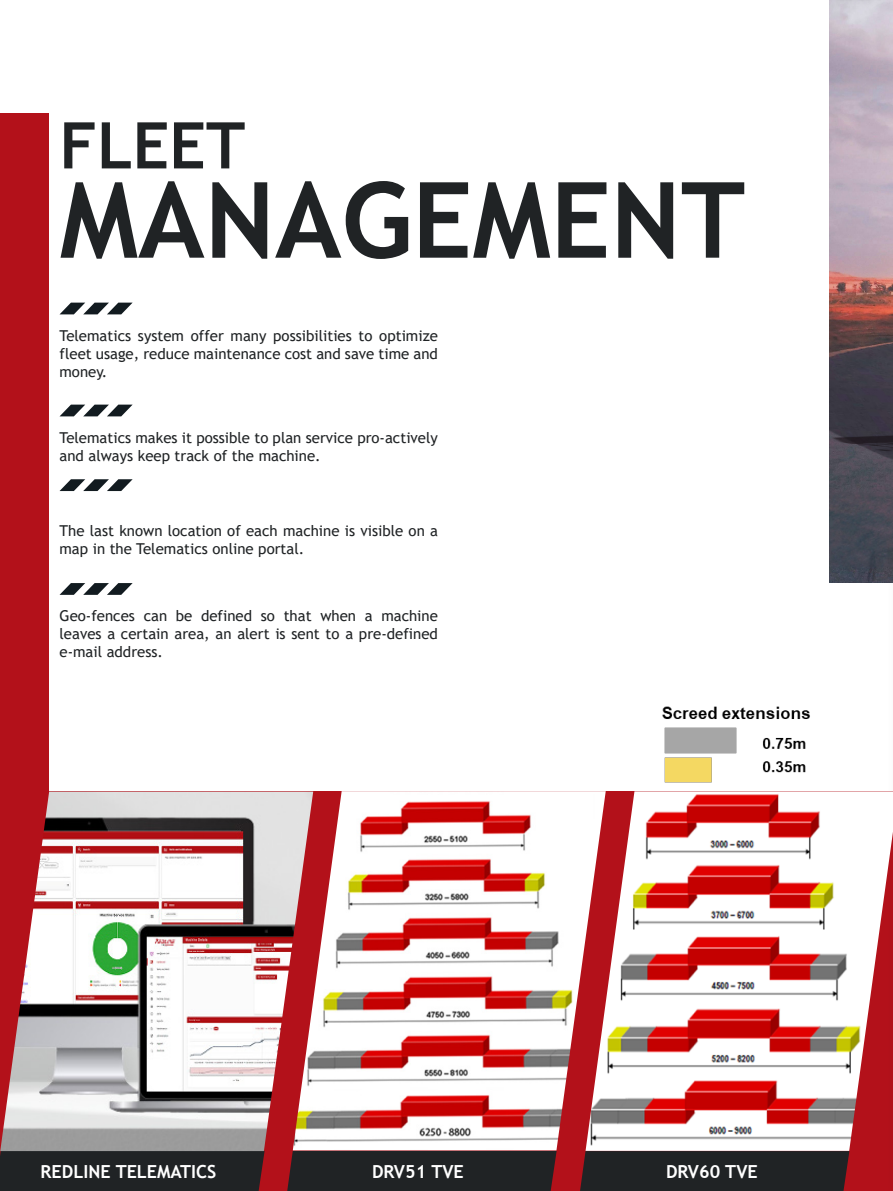
<style>
.page{position:relative;width:893px;height:1191px;background:#fff}
.page>*{position:absolute;margin:0;border:0;box-sizing:border-box;transform-origin:0 0}
.t1{font:700 105.3px "Trebuchet MS";color:#202325}
.t2{font:700 64.35px "Trebuchet MS";color:#202325}
.Heading{font:700 18px "Trebuchet MS";color:#fff}
.Content_Black_Text{font:15px/18px "Trebuchet MS";color:#202325;text-align:justify}
</style>
<div class="page">
<img style="left:829px;top:0;width:64px;height:583px">
<div style="left:0;top:114px;width:49px;height:1077px;background:#b3111a"></div>
<div style="left:885px;top:515px;width:8px;height:676px;background:#231f20;opacity:.15"></div>
<hr style="left:892px;top:523px;width:1px;height:668px;background:#b3111a">
<svg style="left:892px;top:730px;width:1px;height:61px"></svg>
<svg style="left:60px;top:303px;width:72px;height:11px"></svg>
<svg style="left:60px;top:404px;width:73px;height:12px"></svg>
<svg style="left:60px;top:479px;width:73px;height:12px"></svg>
<svg style="left:60px;top:583px;width:73px;height:12px"></svg>
<div style="left:580px;top:1151px;width:269px;height:40px;background:#202325"></div>
<div style="left:287px;top:1150px;width:270px;height:41px;background:#202325"></div>
<div style="left:0;top:1151px;width:265px;height:40px;background:#202325"></div>
<img style="left:662px;top:706px;width:148px;height:77px">
<img style="left:0;top:791px;width:313px;height:360px">
<img style="left:293px;top:791px;width:292px;height:359px">
<img style="left:585px;top:791px;width:308px;height:359px">
<p class="t2" style="left:60px;top:105px;width:187px">FLEET</p>
<p class="t1" style="left:60px;top:154px;width:687px">MANAGEMENT</p>
<p class="Content_Black_Text" style="left:60px;top:326px;width:380px">Telematics system offer many possibilities to optimize fleet usage, reduce maintenance cost and save time and money.</p>
<p class="Content_Black_Text" style="left:60px;top:428px;width:380px">Telematics makes it possible to plan service pro-actively and always keep track of the machine.</p>
<p class="Content_Black_Text" style="left:60px;top:521px;width:380px">The last known location of each machine is visible on a map in the Telematics online portal.</p>
<p class="Content_Black_Text" style="left:60px;top:607px;width:380px">Geo-fences can be defined so that when a machine leaves a certain area, an alert is sent to a pre-defined e-mail address.</p>
<p class="Heading" style="left:41px;top:1160px;width:177px">REDLINE TELEMATICS</p>
<p class="Heading" style="left:372px;top:1159px;width:93px">DRV51 TVE</p>
<p class="Heading" style="left:666px;top:1160px;width:93px">DRV60 TVE</p>
</div>
